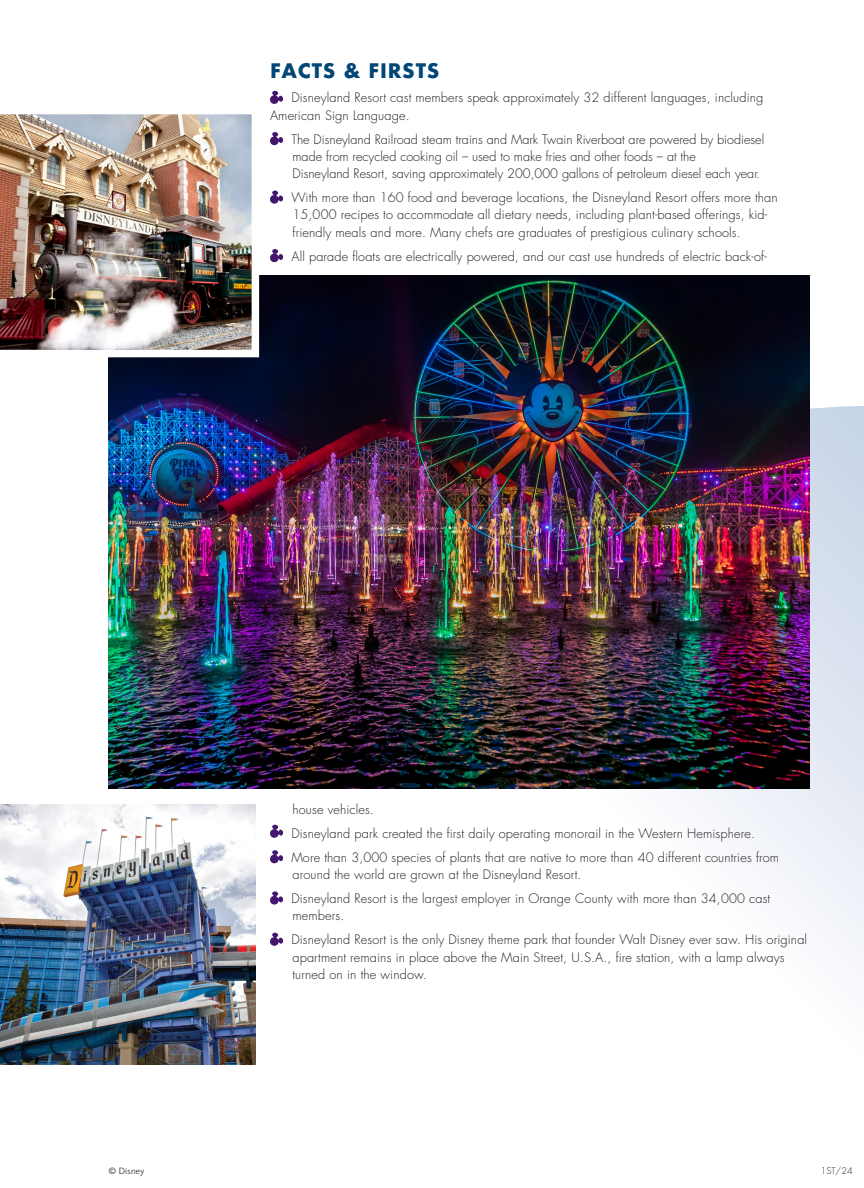
<style>
.page{position:relative;width:864px;height:1188px;background:#fff}
.page>*{position:absolute;margin:0;border:0;box-sizing:border-box;transform-origin:0 0}
.body_text{font:700 19.5px "Futura";letter-spacing:.04em;color:#004677}
.body_text-2{font:300 12.75px/17.2px "Futura";letter-spacing:.01em;color:#231f20}
.body_text-3{font:300 9px "Inspire TWDC";letter-spacing:.01em;color:#231f20}
.body_text-4{font:300 9px "Futura";color:#231f20}
</style>
<div class="page">
<svg style="left:255px;top:406px;width:609px;height:659px"></svg>
<svg style="left:270px;top:91px;width:13px;height:13px"></svg>
<svg style="left:270px;top:132px;width:13px;height:13px"></svg>
<svg style="left:270px;top:191px;width:13px;height:13px"></svg>
<svg style="left:270px;top:249px;width:13px;height:13px"></svg>
<img style="left:108px;top:276px;width:702px;height:513px">
<img style="left:0;top:114px;width:259px;height:243px">
<svg style="left:270px;top:825px;width:13px;height:13px"></svg>
<svg style="left:270px;top:850px;width:13px;height:13px"></svg>
<svg style="left:270px;top:891px;width:13px;height:14px"></svg>
<svg style="left:270px;top:933px;width:13px;height:13px"></svg>
<img style="left:0;top:804px;width:255px;height:261px">
<p class="body_text" style="left:270px;top:57px;width:171px">FACTS &amp; FIRSTS</p>
<p class="body_text-2" style="left:270px;top:89px;width:495px;text-indent:21px">Disneyland Resort cast members speak approximately 32 different languages, including<br>American Sign Language.</p>
<p class="body_text-2" style="left:291px;top:131px;width:474px">The Disneyland Railroad steam trains and Mark Twain Riverboat are powered by biodiesel made from recycled cooking oil – used to make fries and other foods – at the<br>Disneyland Resort, saving approximately 200,000 gallons of petroleum diesel each year.</p>
<p class="body_text-2" style="left:291px;top:189px;width:488px">With more than 160 food and beverage locations, the Disneyland Resort offers more than<br>15,000 recipes to accommodate all dietary needs, including plant-based offerings, kid&shy;friendly meals and more. Many chefs are graduates of prestigious culinary schools.</p>
<p class="body_text-2" style="left:291px;top:248px;width:477px">All parade floats are electrically powered, and our cast use hundreds of electric back-of-</p>
<p class="body_text-2" style="left:292px;top:801px;width:83px">house vehicles.</p>
<p class="body_text-2" style="left:291px;top:825px;width:465px">Disneyland park created the first daily operating monorail in the Western Hemisphere.</p>
<p class="body_text-2" style="left:291px;top:849px;width:489px">More than 3,000 species of plants that are native to more than 40 different countries from around the world are grown at the Disneyland Resort.</p>
<p class="body_text-2" style="left:291px;top:890px;width:480px">Disneyland Resort is the largest employer in Orange County with more than 34,000 cast members.</p>
<p class="body_text-2" style="left:291px;top:931px;width:517px">Disneyland Resort is the only Disney theme park that founder Walt Disney ever saw. His original apartment remains in place above the Main Street, U.S.A., fire station, with a lamp always turned on in the window.</p>
<p class="body_text-3" style="left:109px;top:1166px;width:37px">© Disney</p>
<p class="body_text-4" style="left:821px;top:1165px;width:33px">1ST/24</p>
</div>
